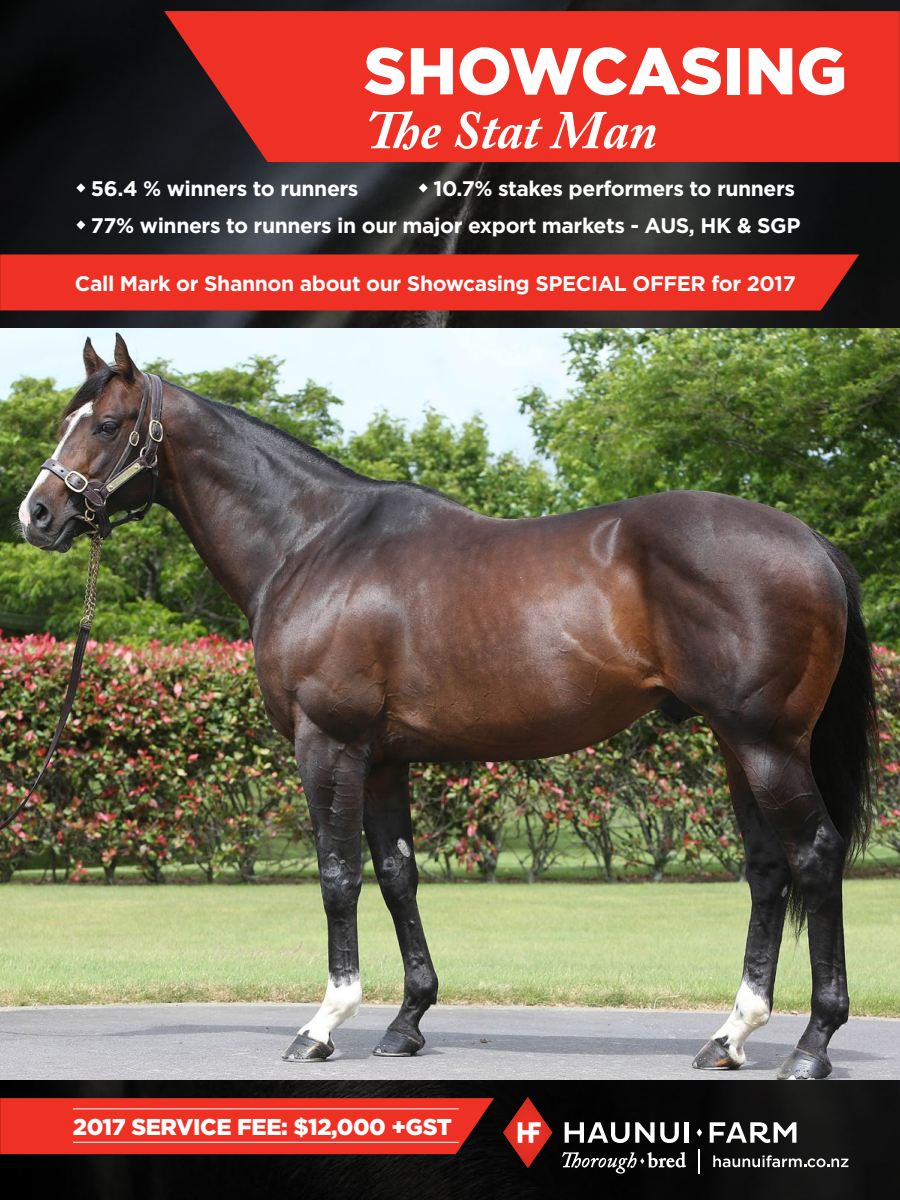
<style>
.page{position:relative;width:900px;height:1200px;background:#fff}
.page>*{position:absolute;margin:0;border:0;box-sizing:border-box;transform-origin:0 0}
.t1{font:900 66px "Gotham";color:#fff}
.t2{font:italic 700 54px "Adobe Caslon Pro";color:#fff}
.t3{font:900 22.95px "Gotham";letter-spacing:-.02em;color:#fff}
.t4{font:700 21.15px "Gotham";letter-spacing:-.02em;color:#fff}
</style>
<div class="page">
<img style="left:0;top:0;width:900px;height:1200px">
<svg style="left:565px;top:1122px;width:114px;height:21px"></svg>
<hr style="left:685px;top:1122px;width:4px;height:21px;background:#fff">
<svg style="left:710px;top:1122px;width:86px;height:21px"></svg>
<svg style="left:697px;top:1129px;width:5px;height:8px"></svg>
<svg style="left:503px;top:1097px;width:49px;height:71px;background:#782b25"></svg>
<svg style="left:713px;top:1155px;width:135px;height:12px"></svg>
<svg style="left:562px;top:1152px;width:124px;height:22px;background:#3e3e3e"></svg>
<svg style="left:699px;top:1150px;width:1px;height:24px"></svg>
<img style="left:0;top:329px;width:900px;height:750px">
<svg style="left:164px;top:11px;width:736px;height:151px;background:#de2f23"></svg>
<svg style="left:0;top:1098px;width:494px;height:56px;background:#e43124"></svg>
<hr style="left:73px;top:1108px;width:386px;height:1px;background:#fff">
<hr style="left:73px;top:1142px;width:386px;height:1px;background:#fff">
<div style="left:0;top:254px;width:859px;height:56px;background:#ee3124"></div>
<svg style="left:77px;top:183px;width:9px;height:10px"></svg>
<svg style="left:419px;top:183px;width:9px;height:10px"></svg>
<svg style="left:77px;top:220px;width:9px;height:9px"></svg>
<h1 class="t1" style="left:364px;top:26px;width:485px">SHOWCASING</h1>
<h2 class="t2" style="left:365px;top:98px;width:294px">The Stat Man</h2>
<p class="t4" style="left:91px;top:175px;width:269px">56.4 % winners to runners</p>
<p class="t4" style="left:434px;top:175px;width:363px">10.7% stakes performers to runners</p>
<p class="t4" style="left:91px;top:211px;width:711px">77% winners to runners in our major export markets - AUS, HK &amp; SGP</p>
<p class="t4" style="left:75px;top:269px;width:722px">Call Mark or Shannon about our Showcasing SPECIAL OFFER for 2017</p>
<p class="t3" style="left:73px;top:1111px;width:381px">2017 SERVICE FEE: $12,000 +GST</p>
</div>
